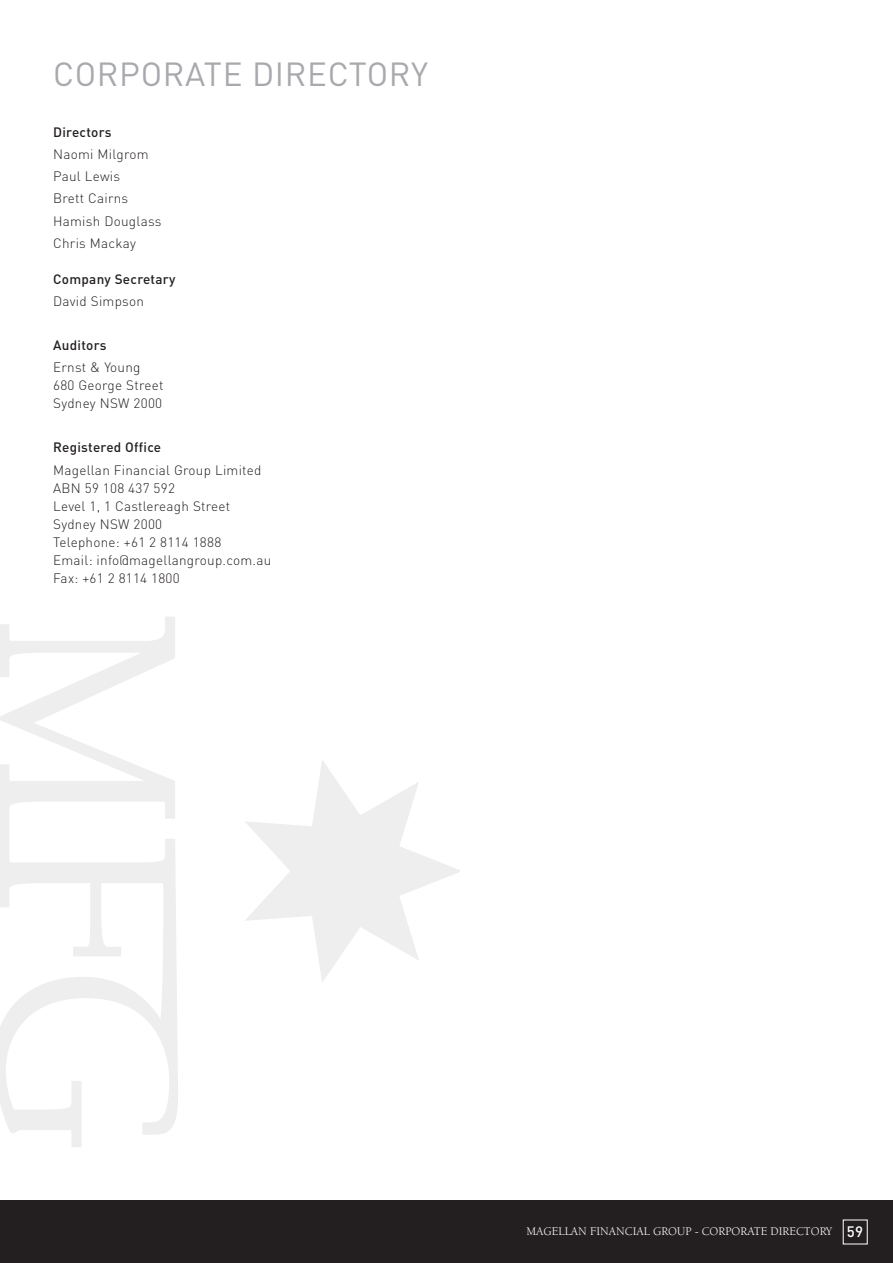
<style>
.page{position:relative;width:893px;height:1263px;background:#fff}
.page>*{position:absolute;margin:0;border:0;box-sizing:border-box;transform-origin:0 0}
.t1{font:33px "DIN";letter-spacing:.02em;color:#a8a9ad}
.t2{font:500 15px "DIN";color:#fff}
.t3{font:300 13.5px/18px "DIN";letter-spacing:.02em;color:#231f20}
.t4{font:500 13.5px "DIN";letter-spacing:.02em;color:#231f20}
.t5{font:12px "Berkeley Std";color:#fff}
</style>
<div class="page">
<div style="left:0;top:1201px;width:893px;height:62px;background:#231f20"></div>
<svg style="left:0;top:617px;width:178px;height:530px"></svg>
<svg style="left:245px;top:760px;width:214px;height:222px"></svg>
<h1 class="t1" style="left:53px;top:54px;width:376px">CORPORATE DIRECTORY</h1>
<p class="t4" style="left:53px;top:123px;width:60px">Directors</p>
<p class="t3" style="left:53px;top:143px;width:110px;line-height:22.2px">Naomi Milgrom<br>Paul Lewis<br>Brett Cairns<br>Hamish Douglass<br>Chris Mackay</p>
<p class="t4" style="left:53px;top:270px;width:124px">Company Secretary</p>
<p class="t3" style="left:53px;top:292px;width:93px">David Simpson</p>
<p class="t4" style="left:53px;top:336px;width:55px">Auditors</p>
<p class="t3" style="left:53px;top:358px;width:112px">Ernst &amp; Young<br>680 George Street<br>Sydney NSW 2000</p>
<p class="t4" style="left:53px;top:439px;width:110px">Registered Office</p>
<p class="t3" style="left:53px;top:461px;width:220px">Magellan Financial Group Limited<br>ABN 59 108 437 592<br>Level 1, 1 Castlereagh Street<br>Sydney NSW 2000<br>Telephone: +61 2 8114 1888<br>Email: info@magellangroup.com.au<br>Fax: +61 2 8114 1800</p>
<p class="t5" style="left:526px;top:1225px;width:307px">MAGELLAN FINANCIAL GROUP - CORPORATE DIRECTORY</p>
<p class="t2" style="left:847px;top:1222px;width:18px">59</p>
</div>
